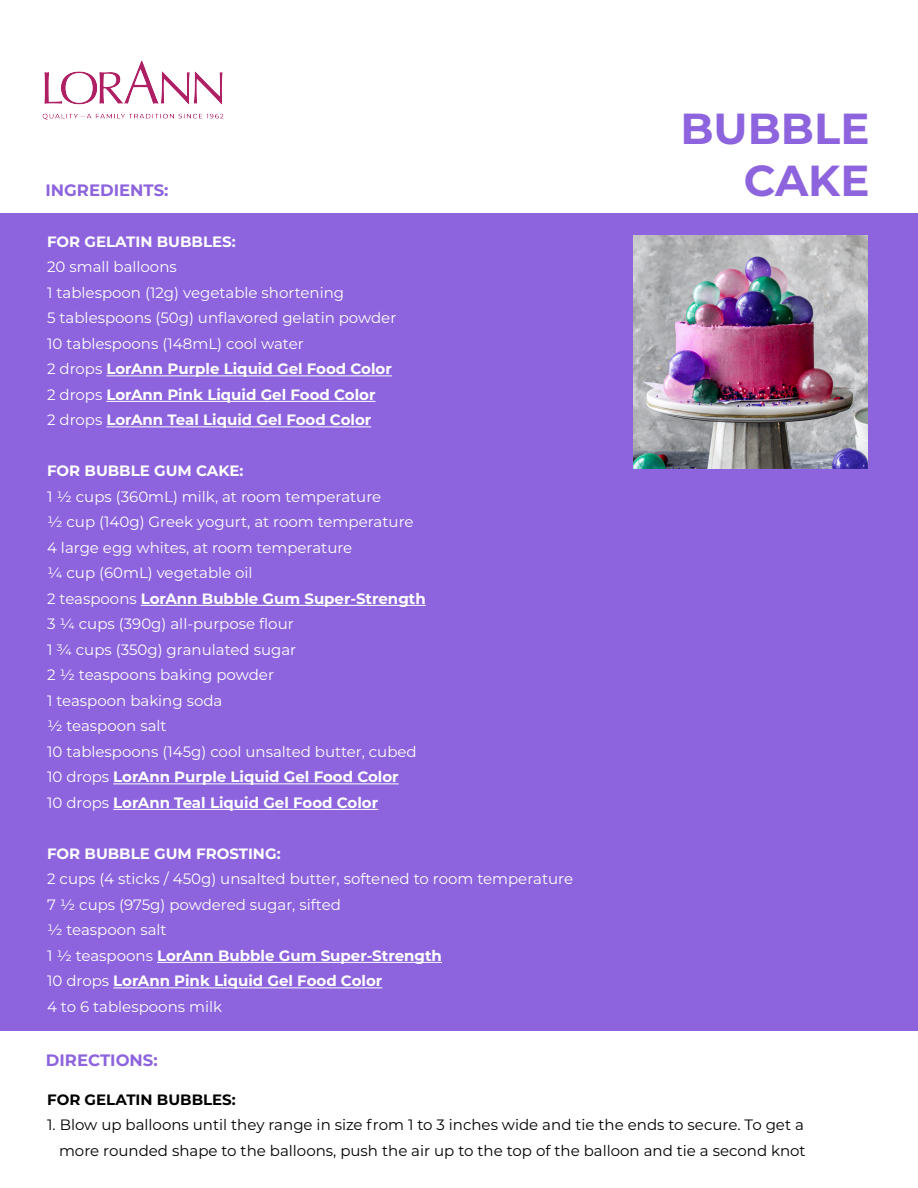
<style>
.page{position:relative;width:918px;height:1188px;background:#fff}
.page>*{position:absolute;margin:0;border:0;box-sizing:border-box;transform-origin:0 0}
.t1{font:700 43.35px/52.1px "Montserrat";color:#8d64dd;text-align:right}
.t2{font:700 16.5px "Montserrat";color:#8d64dd}
.t3{font:15px/25.5px "Montserrat";color:#fff}
.t4{font:15px/25.5px "Montserrat";color:#000;text-align:right}
.t5{font:700 15px "Montserrat";color:#fff}
.t6{font:700 15px "Montserrat";color:#000}
.s1{font-weight:700}
</style>
<div class="page">
<div style="left:0;top:213px;width:918px;height:817px;background:#8d64dd"></div>
<img style="left:42px;top:60px;width:182px;height:60px">
<hr style="left:106px;top:376px;width:286px;height:1px;background:#fff">
<hr style="left:106px;top:401px;width:269px;height:1px;background:#fff">
<hr style="left:106px;top:427px;width:265px;height:1px;background:#fff">
<hr style="left:141px;top:605px;width:285px;height:1px;background:#fff">
<hr style="left:113px;top:784px;width:286px;height:1px;background:#fff">
<hr style="left:113px;top:809px;width:265px;height:1px;background:#fff">
<hr style="left:157px;top:962px;width:285px;height:1px;background:#fff">
<hr style="left:113px;top:988px;width:269px;height:1px;background:#fff">
<img style="left:634px;top:235px;width:233px;height:234px">
<p class="t2" style="left:46px;top:178px;width:124px">INGREDIENTS:</p>
<p class="t5" style="left:47px;top:231px;width:190px">FOR GELATIN BUBBLES:</p>
<p class="t3" style="left:47px;top:254px;width:351px">20 small balloons<br>1 tablespoon (12g) vegetable shortening<br>5 tablespoons (50g) unflavored gelatin powder 10 tablespoons (148mL) cool water<br>2 drops <span class="s1">LorAnn Purple Liquid Gel Food Color </span>2 drops <span class="s1">LorAnn Pink Liquid Gel Food Color<br></span>2 drops <span class="s1">LorAnn Teal Liquid Gel Food Color</span></p>
<p class="t5" style="left:47px;top:460px;width:198px">FOR BUBBLE GUM CAKE:</p>
<p class="t3" style="left:47px;top:483px;width:380px">1 ½ cups (360mL) milk, at room temperature<br>½ cup (140g) Greek yogurt, at room temperature 4 large egg whites, at room temperature<br>¼ cup (60mL) vegetable oil<br>2 teaspoons <span class="s1">LorAnn Bubble Gum Super-Strength </span>3 ¼ cups (390g) all-purpose flour<br>1 ¾ cups (350g) granulated sugar<br>2 ½ teaspoons baking powder<br>1 teaspoon baking soda<br>½ teaspoon salt<br>10 tablespoons (145g) cool unsalted butter, cubed 10 drops <span class="s1">LorAnn Purple Liquid Gel Food Color<br></span>10 drops <span class="s1">LorAnn Teal Liquid Gel Food Color</span></p>
<p class="t5" style="left:47px;top:843px;width:235px">FOR BUBBLE GUM FROSTING:</p>
<p class="t3" style="left:47px;top:866px;width:528px">2 cups (4 sticks / 450g) unsalted butter, softened to room temperature 7 ½ cups (975g) powdered sugar, sifted<br>½ teaspoon salt<br>1 ½ teaspoons <span class="s1">LorAnn Bubble Gum Super-Strength<br></span>10 drops <span class="s1">LorAnn Pink Liquid Gel Food Color<br></span>4 to 6 tablespoons milk</p>
<p class="t2" style="left:46px;top:1048px;width:113px">DIRECTIONS:</p>
<h1 class="t1" style="left:680px;top:100px;width:190px">BUBBLE<br>CAKE</h1>
<p class="t6" style="left:47px;top:1088px;width:190px">FOR GELATIN BUBBLES:</p>
<p class="t4" style="left:47px;top:1112px;width:760px">1. Blow up balloons until they range in size from 1 to 3 inches wide and tie the ends to secure. To get a more rounded shape to the balloons, push the air up to the top of the balloon and tie a second knot</p>
</div>
